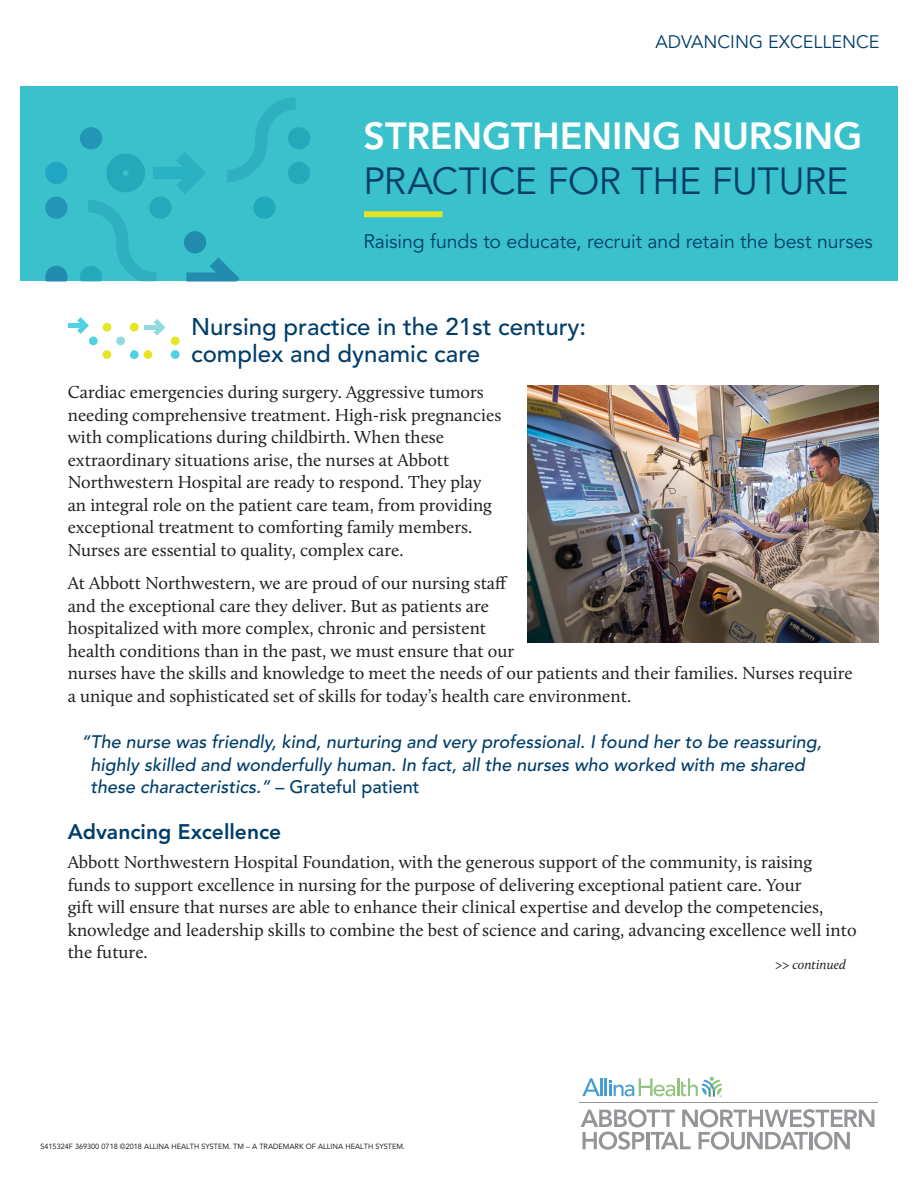
<style>
.page{position:relative;width:918px;height:1188px;background:#fff}
.page>*{position:absolute;margin:0;border:0;box-sizing:border-box;transform-origin:0 0}
.t1{font:800 37.5px/45px "Avenir LT Std";letter-spacing:-.005em;color:#fff}
.Subhead_1{font:500 24px/27px "Avenir LT Std";color:#003d69}
.Subhead_2{font:800 21px "Avenir LT Std";color:#003d69}
.t2{font:19.5px "Avenir LT Std";letter-spacing:-.005em;color:#003d69}
.Body_11_14_now_12_15{font:18px/22.5px "Calluna";color:#231f20}
.quote{font:italic 500 18px/22.5px "Avenir LT Std";color:#003d69}
.Kicker{font:18px "Avenir LT Std";color:#003d69}
.Body_10_5_13_5{font:italic 13.5px "Calluna";color:#231f20}
.AVENIR{font:7.5px "Avenir LT Std";color:#231f20}
.s1{font-weight:400;color:#003d69}
.s2{font-style:normal}
</style>
<div class="page">
<div style="left:68px;top:323px;width:18px;height:5px;background:#52d1e3"></div>
<svg style="left:77px;top:317px;width:12px;height:17px"></svg>
<div style="left:145px;top:325px;width:17px;height:5px;background:#91dbde"></div>
<svg style="left:154px;top:319px;width:11px;height:17px"></svg>
<div style="left:89px;top:337px;width:9px;height:8px;background:#52d1e3;border-radius:50%"></div>
<div style="left:103px;top:350px;width:8px;height:9px;background:#e6e624;border-radius:50%"></div>
<div style="left:103px;top:323px;width:8px;height:9px;background:#e6e624;border-radius:50%"></div>
<div style="left:116px;top:337px;width:9px;height:8px;background:#91dbde;border-radius:50%"></div>
<svg style="left:129px;top:350px;width:10px;height:9px"></svg>
<div style="left:130px;top:323px;width:9px;height:9px;background:#e6e624;border-radius:50%"></div>
<div style="left:144px;top:350px;width:8px;height:9px;background:#e6e624;border-radius:50%"></div>
<div style="left:171px;top:337px;width:9px;height:8px;background:#e6e624;border-radius:50%"></div>
<div style="left:171px;top:350px;width:9px;height:9px;background:#52d1e3;border-radius:50%"></div>
<hr style="left:579px;top:1103px;width:299px;height:1px;background:#939598">
<svg style="left:581px;top:1109px;width:293px;height:41px"></svg>
<svg style="left:582px;top:1077px;width:140px;height:20px"></svg>
<img style="left:528px;top:385px;width:350px;height:258px">
<div style="left:20px;top:87px;width:878px;height:194px;background:#3bc1cb"></div>
<svg style="left:153px;top:152px;width:53px;height:42px"></svg>
<svg style="left:186px;top:257px;width:54px;height:24px"></svg>
<div style="left:45px;top:197px;width:23px;height:22px;background:#2395b7;border-radius:50%"></div>
<div style="left:80px;top:127px;width:22px;height:22px;background:#2395b7;border-radius:50%"></div>
<div style="left:45px;top:162px;width:23px;height:22px;background:#20a5c3;border-radius:50%"></div>
<svg style="left:106px;top:154px;width:39px;height:38px"></svg>
<div style="left:149px;top:197px;width:23px;height:22px;background:#25a8ba;border-radius:50%"></div>
<div style="left:253px;top:197px;width:23px;height:22px;background:#1fa9bb;border-radius:50%"></div>
<svg style="left:45px;top:266px;width:23px;height:15px"></svg>
<div style="left:288px;top:127px;width:22px;height:22px;background:#25a8ba;border-radius:50%"></div>
<div style="left:288px;top:162px;width:22px;height:22px;background:#25a8ba;border-radius:50%"></div>
<div style="left:184px;top:231px;width:22px;height:22px;background:#228caf;border-radius:50%"></div>
<svg style="left:227px;top:97px;width:69px;height:85px"></svg>
<svg style="left:80px;top:200px;width:76px;height:81px"></svg>
<div style="left:364px;top:211px;width:78px;height:6px;background:#e4e426"></div>
<p class="Kicker" style="left:656px;top:32px;width:225px">ADVANCING EXCELLENCE</p>
<p class="t1" style="left:363px;top:113px;width:501px">STRENGTHENING NURSING<br><span class="s1">PRACTICE FOR THE FUTURE</span></p>
<p class="t2" style="left:363px;top:230px;width:511px">Raising funds to educate, recruit and retain the best nurses</p>
<p class="Subhead_1" style="left:191px;top:314px;width:397px">Nursing practice in the 21st century: complex and dynamic care</p>
<p class="Body_11_14_now_12_15" style="left:68px;top:381px;width:435px">Cardiac emergencies during surgery. Aggressive tumors needing comprehensive treatment. High-risk pregnancies with complications during childbirth. When these extraordinary situations arise, the nurses at Abbott Northwestern Hospital are ready to respond. They play an integral role on the patient care team, from providing exceptional treatment to comforting family members.<br>Nurses are essential to quality, complex care.</p>
<p class="Body_11_14_now_12_15" style="left:68px;top:572px;width:787px">At Abbott Northwestern, we are proud of our nursing staff<br>and the exceptional care they deliver. But as patients are<br>hospitalized with more complex, chronic and persistent<br>health conditions than in the past, we must ensure that our<br>nurses have the skills and knowledge to meet the needs of our patients and their families. Nurses require a unique and sophisticated set of skills for today’s health care environment.</p>
<p class="quote" style="left:91px;top:731px;width:733px;text-indent:-9px">“The nurse was friendly, kind, nurturing and very professional. I found her to be reassuring, highly skilled and wonderfully human. In fact, all the nurses who worked with me shared these characteristics.” <span class="s2">– Grateful patient</span></p>
<p class="Subhead_2" style="left:68px;top:819px;width:215px">Advancing Excellence</p>
<p class="Body_11_14_now_12_15" style="left:68px;top:851px;width:790px">Abbott Northwestern Hospital Foundation, with the generous support of the community, is raising funds to support excellence in nursing for the purpose of delivering exceptional patient care. Your<br>gift will ensure that nurses are able to enhance their clinical expertise and develop the competencies, knowledge and leadership skills to combine the best of science and caring, advancing excellence well into the future.</p>
<p class="Body_10_5_13_5" style="left:775px;top:956px;width:72px">&gt;&gt; continued</p>
<p class="AVENIR" style="left:40px;top:1142px;width:366px">S415324F 369300 0718 ©2018 ALLINA HEALTH SYSTEM. TM – A TRADEMARK OF ALLINA HEALTH SYSTEM.</p>
</div>
